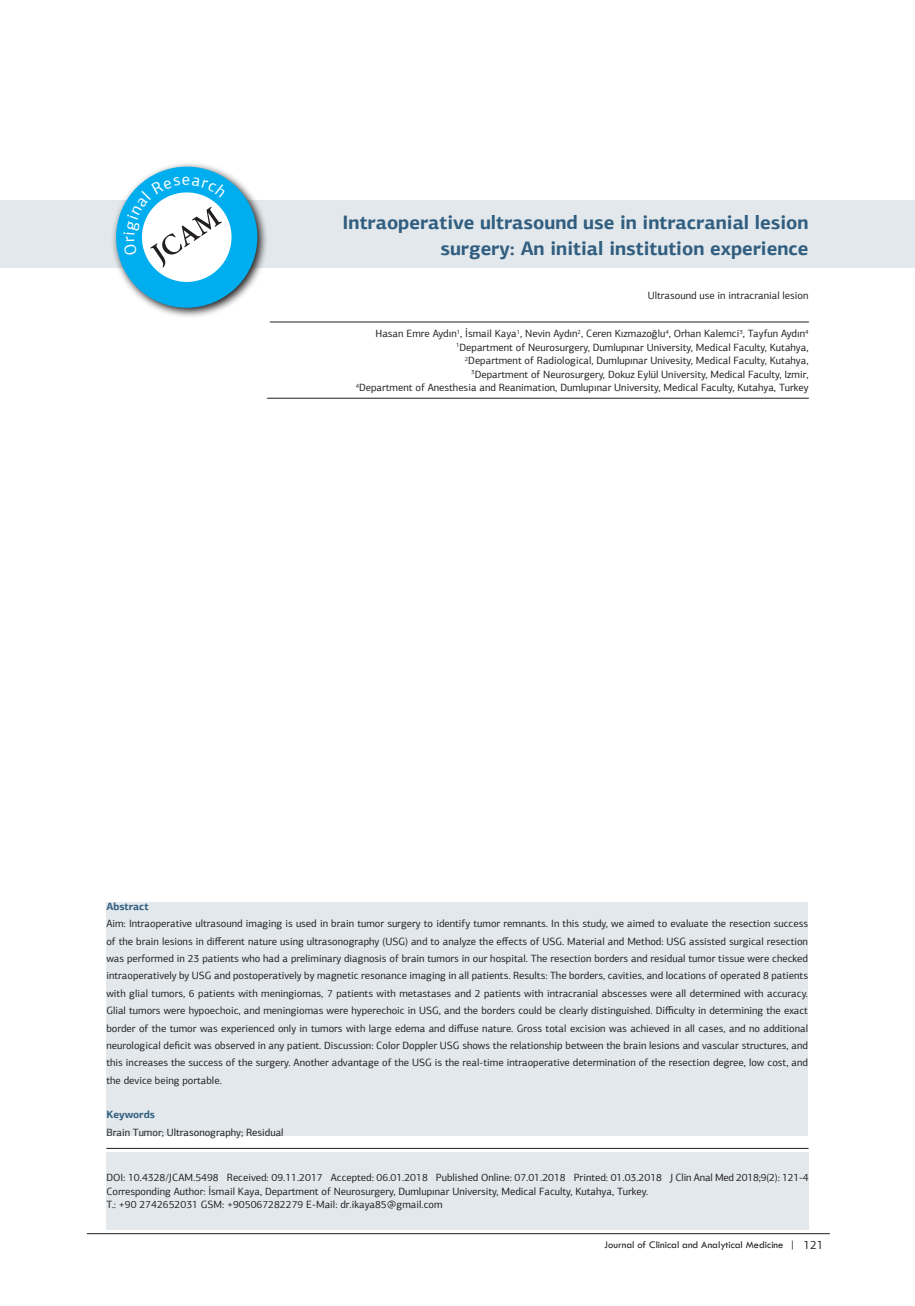
<style>
.page{position:relative;width:915px;height:1306px;background:#fff}
.page>*{position:absolute;margin:0;border:0;box-sizing:border-box;transform-origin:0 0}
.t1{font:700 19.5px/25.5px "PF Agora Sans Pro";color:#315e80;text-align:right}
.t2{font:10.5px/17.4px "PF Agora Sans Pro";color:#231f20}
.t3{font:10.5px "Tw Cen";color:#231f20}
.s1{font-weight:700;color:#315e80}
.s2{font-family:"PF Agora Sans Pro";font-size:12px}
</style>
<div class="page">
<div style="left:0;top:200px;width:914px;height:68px;background:#e2e8eb"></div>
<hr style="left:106px;top:1148px;width:702px;height:1px;background:#231f20">
<hr style="left:270px;top:322px;width:538px;height:1px;background:#231f20">
<hr style="left:267px;top:398px;width:541px;height:1px;background:#231f20">
<div style="left:106px;top:1151px;width:702px;height:78px;background:#e2e8eb"></div>
<div style="left:106px;top:901px;width:701px;height:234px;background:#e2e8eb"></div>
<hr style="left:87px;top:1233px;width:742px;height:1px;background:#231f20">
<svg style="left:113px;top:163px;width:154px;height:154px"></svg>
<p class="t1" style="left:342px;top:210px;width:467px">Intraoperative ultrasound use in intracranial lesion surgery: An initial institution experience</p>
<p class="t2" style="left:647px;top:286px;width:162px">Ultrasound use in intracranial lesion</p>
<p class="t2" style="left:355px;top:327px;width:454px;line-height:13.5px;text-align:right">Hasan Emre Aydın<sup>1</sup>, İsmail Kaya<sup>1</sup>, Nevin Aydın<sup>2</sup>, Ceren Kızmazoğlu<sup>4</sup>, Orhan Kalemci<sup>3</sup>, Tayfun Aydın<sup>4<br>1</sup>Department of Neurosurgery, Dumlupınar University, Medical Faculty, Kutahya,<br><sup>2</sup>Department of Radiological, Dumlupınar Univesity, Medical Faculty, Kutahya,<br><sup>3</sup>Department of Neurosurgery, Dokuz Eylül University, Medical Faculty, Izmir,<br><sup>4</sup>Department of Anesthesia and Reanimation, Dumlupınar University, Medical Faculty, Kutahya, Turkey</p>
<p class="t2" style="left:106px;top:897px;width:703px"><span class="s1">Abstract<br></span>Aim: Intraoperative ultrasound imaging is used in brain tumor surgery to identify tumor remnants. In this study, we aimed to evaluate the resection success of the brain lesions in different nature using ultrasonography (USG) and to analyze the effects of USG. Material and Method: USG assisted surgical resection was performed in 23 patients who had a preliminary diagnosis of brain tumors in our hospital. The resection borders and residual tumor tissue were checked intraoperatively by USG and postoperatively by magnetic resonance imaging in all patients. Results: The borders, cavities, and locations of operated 8 patients with glial tumors, 6 patients with meningiomas, 7 patients with metastases and 2 patients with intracranial abscesses were all determined with accuracy.<br>Glial tumors were hypoechoic, and meningiomas were hyperechoic in USG, and the borders could be clearly distinguished. Difficulty in determining the exact border of the tumor was experienced only in tumors with large edema and diffuse nature. Gross total excision was achieved in all cases, and no additional neurological deficit was observed in any patient. Discussion: Color Doppler USG shows the relationship between the brain lesions and vascular structures, and this increases the success of the surgery. Another advantage of the USG is the real-time intraoperative determination of the resection degree, low cost, and the device being portable.</p>
<p class="t2" style="left:106px;top:1106px;width:179px"><span class="s1">Keywords<br></span>Brain Tumor; Ultrasonography; Residual</p>
<p class="t2" style="left:106px;top:1170px;width:703px;line-height:13.5px">DOI: 10.4328/JCAM.5498 Received: 09.11.2017 Accepted: 06.01.2018 Published Online: 07.01.2018 Printed: 01.03.2018 J Clin Anal Med 2018;9(2): 121-4<br>Corresponding Author: İsmail Kaya, Department of Neurosurgery, Dumlupınar University, Medical Faculty, Kutahya, Turkey.<br>T.: +90 2742652031 GSM: +905067282279 E-Mail: dr.ikaya85@gmail.com</p>
<p class="t3" style="left:604px;top:1238px;width:221px">Journal of Clinical and Analytical Medicine | <span class="s2">121</span></p>
<p class="t2" style="left:595px;top:1241px;width:197px">Journal of Clinical and Analytical Medicine |</p>
</div>
